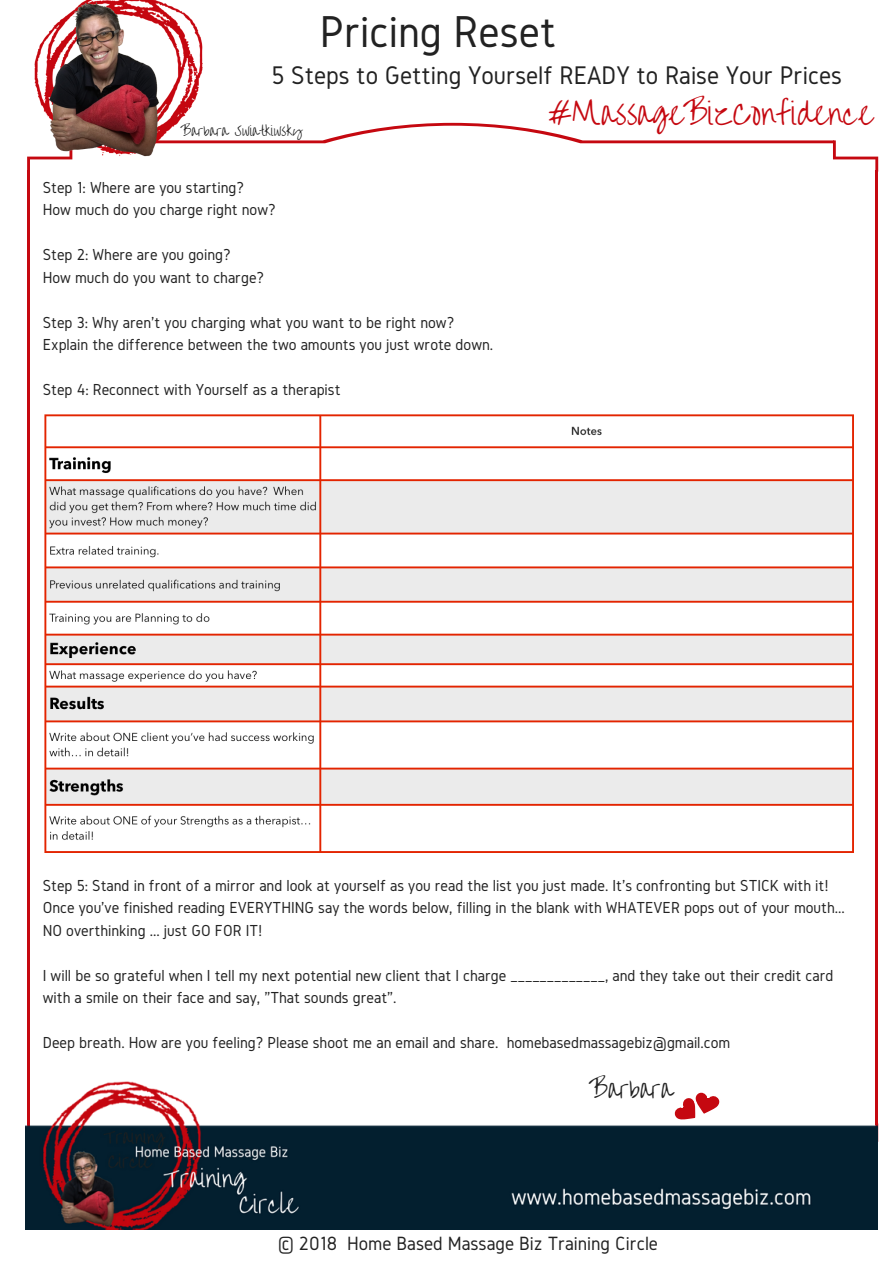
<style>
.page{position:relative;width:893px;height:1263px;background:#fff}
.page>*{position:absolute;margin:0;border:0;box-sizing:border-box;transform-origin:0 0}
.t1{font:46.35px "Gidole";color:#222}
.t2{font:29.85px "Overthe Rainbow";color:#c50810}
.t3{font:26.55px "Gidole";color:#222}
.t4{font:23.25px "Overthe Rainbow";color:#222}
.t5{font:19.95px "Gidole";color:#222}
.t6{font:16.5px/22.5px "Gidole";color:#222}
.t7{font:13.2px "Overthe Rainbow";color:#222}
</style>
<div class="page">
<hr style="left:875px;top:170px;width:3px;height:955px;background:#c50810">
<hr style="left:27px;top:170px;width:3px;height:955px;background:#c50810">
<svg style="left:27px;top:123px;width:851px;height:47px"></svg>
<img style="left:26px;top:1081px;width:851px;height:149px">
<svg style="left:27px;top:1085px;width:851px;height:90px"></svg>
<img style="left:35px;top:0;width:176px;height:158px">
<img style="left:44px;top:414px;width:810px;height:439px">
<h1 class="t1" style="left:320px;top:6px;width:238px">Pricing Reset</h1>
<h3 class="t3" style="left:272px;top:61px;width:572px">5 Steps to Getting Yourself READY to Raise Your Prices</h3>
<p class="t7" style="left:181px;top:124px;width:123px">Barbara Swiatkiwsky</p>
<p class="t6" style="left:43px;top:176px;width:235px">Step 1: Where are you starting?<br>How much do you charge right now?</p>
<p class="t6" style="left:43px;top:243px;width:223px">Step 2: Where are you going?<br>How much do you want to charge?</p>
<p class="t6" style="left:43px;top:311px;width:452px">Step 3: Why aren't you charging what you want to be right now?<br>Explain the difference between the two amounts you just wrote down.</p>
<p class="t6" style="left:43px;top:378px;width:299px">Step 4: Reconnect with Yourself as a therapist</p>
<h2 class="t2" style="left:548px;top:97px;width:326px">#MassageBizConfidence</h2>
<p class="t6" style="left:43px;top:874px;width:803px">Step 5: Stand in front of a mirror and look at yourself as you read the list you just made. It's confronting but STICK with it!<br>Once you've finished reading EVERYTHING say the words below, filling in the blank with WHATEVER pops out of your mouth...<br>NO overthinking ... just GO FOR IT!</p>
<p class="t6" style="left:43px;top:964px;width:792px">I will be so grateful when I tell my next potential new client that I charge _____________, and they take out their credit card with a smile on their face and say, "That sounds great".</p>
<p class="t6" style="left:43px;top:1031px;width:689px">Deep breath. How are you feeling? Please shoot me an email and share. homebasedmassagebiz@gmail.com</p>
<h3 class="t4" style="left:589px;top:1076px;width:85px">Barbara</h3>
<p class="t5" style="left:278px;top:1232px;width:382px">© 2018 Home Based Massage Biz Training Circle</p>
</div>
